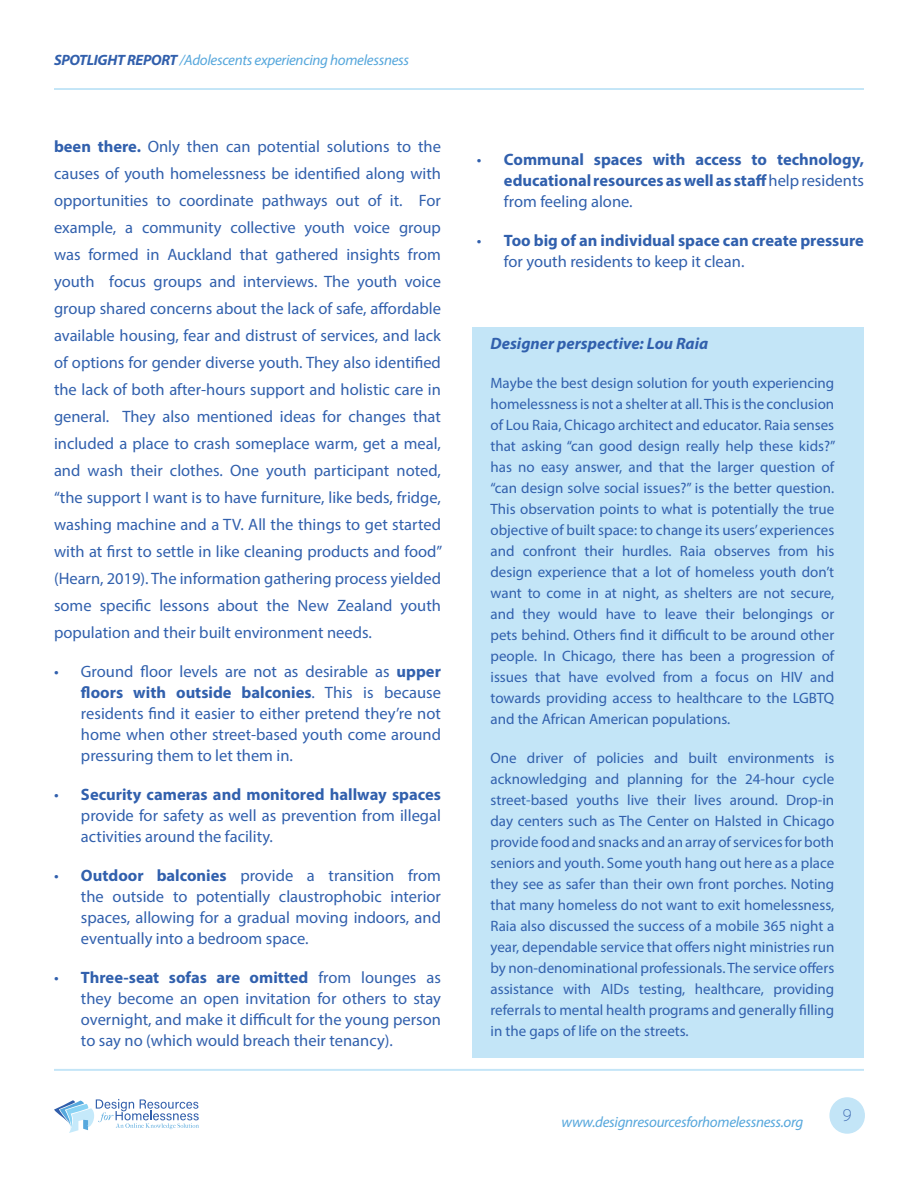
<style>
.page{position:relative;width:918px;height:1188px;background:#fff}
.page>*{position:absolute;margin:0;border:0;box-sizing:border-box;transform-origin:0 0}
.t1{font:16.5px/27px "Myriad Pro";color:#3160ad;text-align:justify}
.t2{font:700 16.5px/21px "Myriad Pro";color:#3160ad;text-align:justify}
.t3{font:italic 700 16.5px "Myriad Pro";color:#3160ad}
.t4{font:15px/21px "Myriad Pro";color:#3160ad;text-align:justify}
.t5{font:italic 15px "Myriad Pro";letter-spacing:-.02em;color:#56a7dc}
.t6{font:300 15px "Cooper Hewitt";color:#315fac}
.s1{font-weight:700;color:#315fac}
.s2{font-weight:700}
.s3{font-weight:400}
</style>
<div class="page">
<div style="left:830px;top:1098px;width:34px;height:35px;background:#c3e5f7;border-radius:50%"></div>
<div style="left:829px;top:1097px;width:36px;height:37px;border:2px solid #c3e5f7;border-radius:50%"></div>
<svg style="left:54px;top:1099px;width:145px;height:34px"></svg>
<hr style="left:54px;top:1069px;width:810px;height:2px;background:#c3e5f7">
<hr style="left:54px;top:88px;width:810px;height:2px;background:#c3e5f7">
<div style="left:472px;top:327px;width:392px;height:731px;background:#c3e5f7"></div>
<p class="t5" style="left:54px;top:51px;width:357px"><span class="s1">SPOTLIGHT REPORT</span> /Adolescents experiencing homelessness</p>
<p class="t1" style="left:54px;top:133px;width:390px"><span class="s2">been there.</span> Only then can potential solutions to the causes of youth homelessness be identified along with opportunities to coordinate pathways out of it. For example, a community collective youth voice group was formed in Auckland that gathered insights from youth focus groups and interviews. The youth voice group shared concerns about the lack of safe, affordable available housing, fear and distrust of services, and lack of options for gender diverse youth. They also identified the lack of both after-hours support and holistic care in general. They also mentioned ideas for changes that included a place to crash someplace warm, get a meal, and wash their clothes. One youth participant noted, “the support I want is to have furniture, like beds, fridge, washing machine and a TV. All the things to get started with at first to settle in like cleaning products and food” (Hearn, 2019). The information gathering process yielded some specific lessons about the New Zealand youth population and their built environment needs.</p>
<p class="t1" style="left:81px;top:660px;width:362px;line-height:21px;text-indent:-27px">• Ground floor levels are not as desirable as <span class="s2">upper floors with outside balconies</span>. This is because residents find it easier to either pretend they’re not home when other street-based youth come around pressuring them to let them in.</p>
<p class="t1" style="left:81px;top:784px;width:362px;line-height:21px;text-indent:-27px">• <span class="s2">Security cameras and monitored hallway spaces </span>provide for safety as well as prevention from illegal activities around the facility.</p>
<p class="t1" style="left:81px;top:865px;width:362px;line-height:21px;text-indent:-27px">• <span class="s2">Outdoor balconies</span> provide a transition from the outside to potentially claustrophobic interior spaces, allowing for a gradual moving indoors, and eventually into a bedroom space.</p>
<p class="t1" style="left:81px;top:967px;width:362px;line-height:21px;text-indent:-27px">• <span class="s2">Three-seat sofas are omitted</span> from lounges as they become an open invitation for others to stay overnight, and make it difficult for the young person to say no (which would breach their tenancy).</p>
<p class="t2" style="left:504px;top:148px;width:362px;text-indent:-27px"><span class="s3">•</span> Communal spaces with access to technology, educational resources as well as staff <span class="s3">help residents from feeling alone.</span></p>
<p class="t2" style="left:504px;top:229px;width:361px;text-indent:-27px"><span class="s3">•</span> Too big of an individual space can create pressure <span class="s3">for youth residents to keep it clean.</span></p>
<p class="t3" style="left:490px;top:333px;width:219px">Designer perspective: Lou Raia</p>
<p class="t4" style="left:490px;top:372px;width:347px">Maybe the best design solution for youth experiencing homelessness is not a shelter at all. This is the conclusion of Lou Raia, Chicago architect and educator. Raia senses that asking “can good design really help these kids?” has no easy answer, and that the larger question of “can design solve social issues?” is the better question.<br>This observation points to what is potentially the true objective of built space: to change its users’ experiences and confront their hurdles. Raia observes from his design experience that a lot of homeless youth don’t want to come in at night, as shelters are not secure, and they would have to leave their belongings or pets behind. Others find it difficult to be around other people. In Chicago, there has been a progression of issues that have evolved from a focus on HIV and towards providing access to healthcare to the LGBTQ and the African American populations.</p>
<p class="t4" style="left:490px;top:747px;width:345px">One driver of policies and built environments is acknowledging and planning for the 24-hour cycle street-based youths live their lives around. Drop-in day centers such as The Center on Halsted in Chicago provide food and snacks and an array of services for both seniors and youth. Some youth hang out here as a place they see as safer than their own front porches. Noting that many homeless do not want to exit homelessness, Raia also discussed the success of a mobile 365 night a year, dependable service that offers night ministries run by non-denominational professionals. The service offers assistance with AIDs testing, healthcare, providing referrals to mental health programs and generally filling in the gaps of life on the streets.</p>
<p class="t5" style="left:562px;top:1113px;width:243px">www.designresourcesforhomelessness.org</p>
<p class="t6" style="left:843px;top:1106px;width:10px">9</p>
</div>
